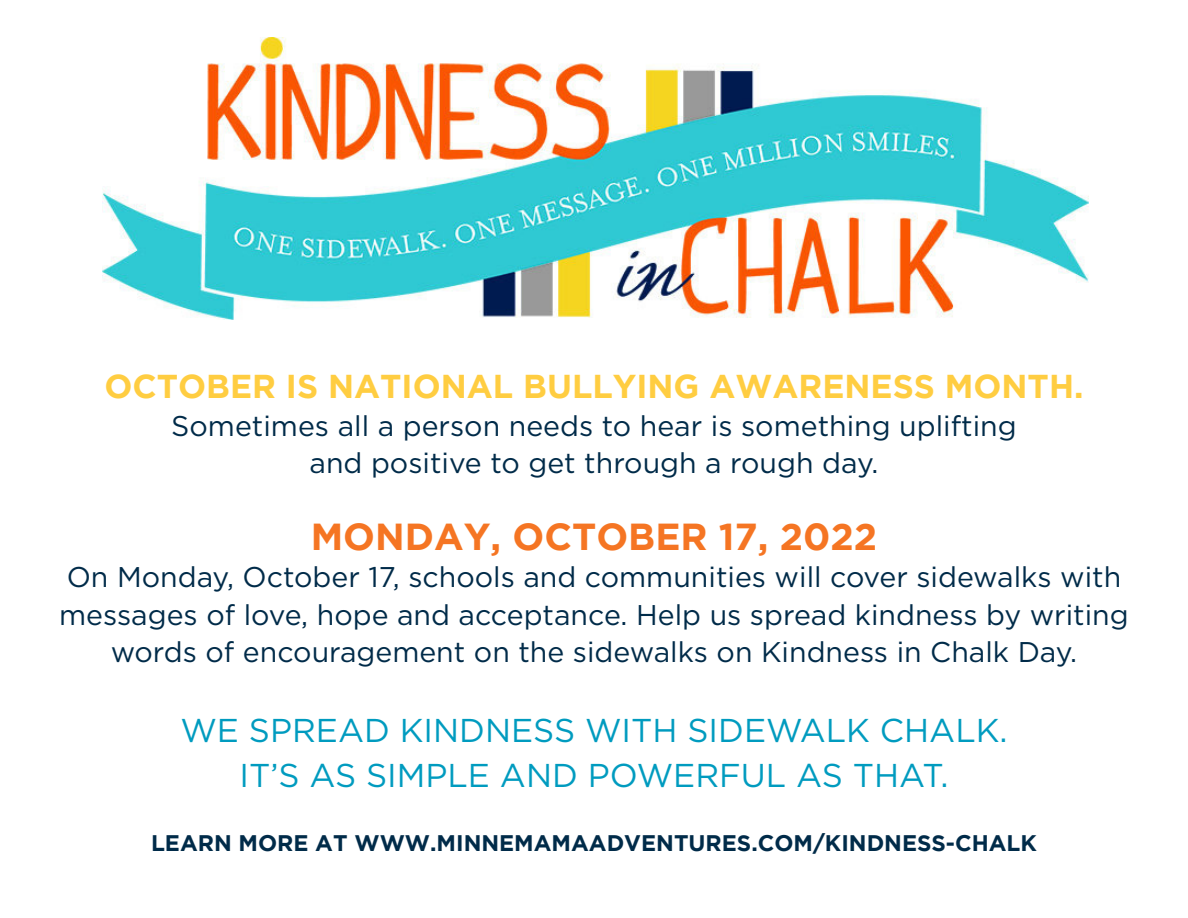
<style>
.page{position:relative;width:1188px;height:918px;background:#fff}
.page>*{position:absolute;margin:0;border:0;box-sizing:border-box;transform-origin:0 0}
.t1{font:700 37.5px "Gotham";color:#f57523}
.t2{font:33px/45px "Gotham";color:#009bbf;text-align:center}
.t3{font:700 33px "Gotham";color:#ffcd41}
.t4{font:28.5px/37.5px "Gotham";color:#002b49;text-align:center}
.t5{font:700 22.5px "Gotham";color:#002b49}
</style>
<div class="page">
<img style="left:102px;top:37px;width:987px;height:283px">
<p class="t3" style="left:104px;top:368px;width:981px">OCTOBER IS NATIONAL BULLYING AWARENESS MONTH.</p>
<p class="t4" style="left:171px;top:406px;width:847px">Sometimes all a person needs to hear is something uplifting and positive to get through a rough day.</p>
<h1 class="t1" style="left:311px;top:515px;width:568px">MONDAY, OCTOBER 17, 2022</h1>
<p class="t4" style="left:59px;top:558px;width:1071px">On Monday, October 17, schools and communities will cover sidewalks with messages of love, hope and acceptance. Help us spread kindness by writing words of encouragement on the sidewalks on Kindness in Chalk Day.</p>
<p class="t2" style="left:180px;top:707px;width:829px">WE SPREAD KINDNESS WITH SIDEWALK CHALK.<br>IT’S AS SIMPLE AND POWERFUL AS THAT.</p>
<p class="t5" style="left:151px;top:830px;width:887px">LEARN MORE AT WWW.MINNEMAMAADVENTURES.COM/KINDNESS-CHALK</p>
</div>
